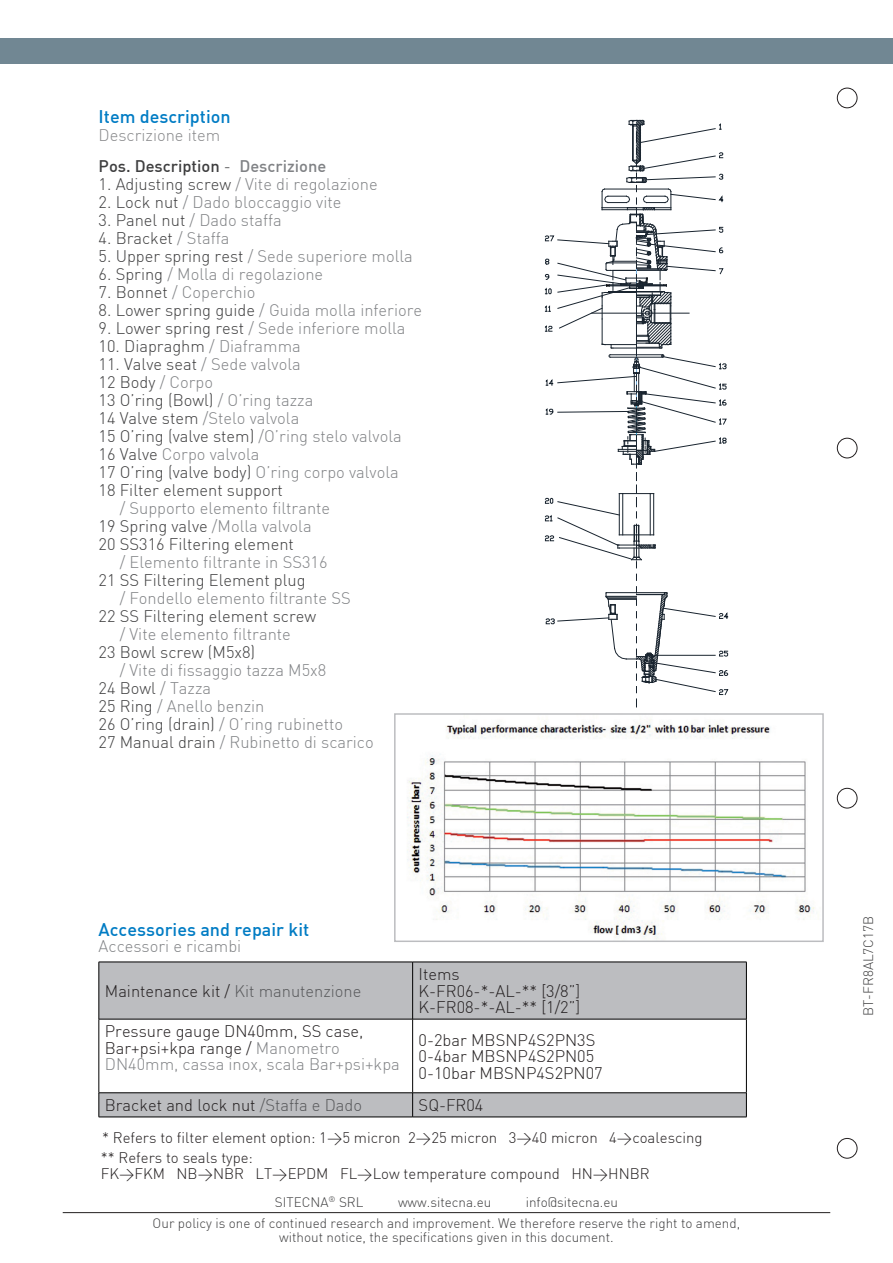
<style>
.page{position:relative;width:893px;height:1263px;background:#fff}
.page>*{position:absolute;margin:0;border:0;box-sizing:border-box;transform-origin:0 0}
.t1{font:500 18px "DIN";color:#007cc4}
.t2{font:300 16.5px "DIN";color:#808285}
.t3{font:300 16.5px "DIN";color:#3e3e3f}
.t4{font:300 16.5px/16.5px "DIN";color:#231f20}
.t5{font:500 16.5px "DIN";color:#3e3e3f}
.t6{font:300 16.5px "DIN";color:#87888a}
.t7{font:300 15px "DIN";color:#231f20}
.t8{font:300 13.5px/21.3px "DIN";color:#3e3e3f}
.s1{font-weight:300}
.s2{color:#808285}
.s3{color:#3e3e3f}
.s4{color:#57585a}
</style>
<div class="page">
<div style="left:0;top:38px;width:893px;height:26px;background:#718793"></div>
<hr style="left:63px;top:1212px;width:767px;height:1px;background:#231f20">
<svg style="left:100px;top:963px;width:646px;height:154px;fill:#bcbdc0"></svg>
<hr style="left:99px;top:962px;width:314px;height:1px;background:#000">
<hr style="left:99px;top:962px;width:1px;height:57px;background:#000">
<hr style="left:413px;top:962px;width:334px;height:1px;background:#000">
<hr style="left:412px;top:962px;width:1px;height:57px;background:#000">
<hr style="left:746px;top:962px;width:1px;height:57px;background:#000">
<hr style="left:99px;top:1019px;width:314px;height:1px;background:#000">
<hr style="left:413px;top:1019px;width:334px;height:1px;background:#000">
<hr style="left:99px;top:1092px;width:314px;height:1px;background:#000">
<svg style="left:99px;top:1093px;width:1px;height:24px"></svg>
<hr style="left:413px;top:1092px;width:334px;height:1px;background:#000">
<svg style="left:412px;top:1093px;width:1px;height:24px"></svg>
<svg style="left:746px;top:1093px;width:1px;height:24px"></svg>
<hr style="left:99px;top:1117px;width:314px;height:1px;background:#000">
<hr style="left:413px;top:1117px;width:334px;height:1px;background:#000">
<hr style="left:99px;top:1019px;width:1px;height:73px;background:#000">
<hr style="left:412px;top:1019px;width:1px;height:73px;background:#000">
<hr style="left:746px;top:1019px;width:1px;height:73px;background:#000">
<img style="left:407px;top:719px;width:408px;height:220px">
<div style="left:394px;top:713px;width:430px;height:229px;border:2px solid #bcbdc0"></div>
<svg style="left:546px;top:587px;width:182px;height:120px"></svg>
<svg style="left:545px;top:120px;width:181px;height:448px"></svg>
<div style="left:837px;top:88px;width:20px;height:20px;border:1px solid #231f20;border-radius:50%"></div>
<div style="left:837px;top:438px;width:20px;height:20px;border:1px solid #231f20;border-radius:50%"></div>
<div style="left:837px;top:788px;width:20px;height:20px;border:1px solid #231f20;border-radius:50%"></div>
<div style="left:837px;top:1138px;width:20px;height:20px;border:1px solid #231f20;border-radius:50%"></div>
<p class="t1" style="left:99px;top:105px;width:134px">Item description</p>
<p class="t6" style="left:99px;top:125px;width:123px">Descrizione item</p>
<p class="t5" style="left:99px;top:156px;width:229px">Pos. Description <span class="s1">-</span> <span class="s2">Descrizione</span></p>
<p class="t2" style="left:99px;top:174px;width:281px"><span class="s3">1. Adjusting screw</span> / Vite di regolazione</p>
<p class="t2" style="left:99px;top:192px;width:244px"><span class="s3">2. Lock nut</span> / Dado bloccaggio vite</p>
<p class="t2" style="left:99px;top:210px;width:185px"><span class="s3">3. Panel nut</span> / Dado staffa</p>
<p class="t3" style="left:99px;top:228px;width:132px">4. Bracket <span class="s2">/ Staffa</span></p>
<p class="t2" style="left:99px;top:246px;width:316px"><span class="s3">5. Upper spring rest</span> / Sede superiore molla</p>
<p class="t2" style="left:99px;top:264px;width:226px"><span class="s3">6. Spring</span> / Molla di regolazione</p>
<p class="t2" style="left:99px;top:282px;width:158px"><span class="s3">7. Bonnet</span> / Coperchio</p>
<p class="t2" style="left:99px;top:300px;width:325px"><span class="s3">8. Lower spring guide</span> / Guida molla inferiore</p>
<p class="t2" style="left:99px;top:318px;width:308px"><span class="s3">9. Lower spring rest</span> / Sede inferiore molla</p>
<p class="t3" style="left:99px;top:336px;width:204px">10. Diapraghm <span class="s2">/ Diaframma</span></p>
<p class="t3" style="left:99px;top:354px;width:204px">11. Valve seat <span class="s2">/ Sede valvola</span></p>
<p class="t3" style="left:99px;top:372px;width:116px">12 Body <span class="s2">/ Corpo</span></p>
<p class="t3" style="left:99px;top:390px;width:216px">13 O’ring (Bowl) <span class="s2">/ O’ring tazza</span></p>
<p class="t2" style="left:99px;top:408px;width:202px"><span class="s3">14 Valve stem</span> /Stelo valvola</p>
<p class="t3" style="left:99px;top:426px;width:305px">15 O’ring (valve stem) <span class="s2">/O’ring stelo valvola</span></p>
<p class="t2" style="left:99px;top:444px;width:162px"><span class="s3">16 Valve</span> Corpo valvola</p>
<p class="t3" style="left:99px;top:462px;width:302px">17 O’ring (valve body) <span class="s2">O’ring corpo valvola</span></p>
<p class="t3" style="left:99px;top:480px;width:186px">18 Filter element support</p>
<p class="t2" style="left:120px;top:498px;width:212px">/ Supporto elemento filtrante</p>
<p class="t3" style="left:99px;top:516px;width:215px">19 Spring valve <span class="s2">/Molla valvola</span></p>
<p class="t3" style="left:99px;top:534px;width:197px">20 SS316 Filtering element</p>
<p class="t2" style="left:120px;top:552px;width:209px">/ Elemento filtrante in SS316</p>
<p class="t3" style="left:99px;top:570px;width:209px">21 SS Filtering Element plug</p>
<p class="t2" style="left:120px;top:588px;width:233px">/ Fondello elemento filtrante SS</p>
<p class="t3" style="left:99px;top:606px;width:219px">22 SS Filtering element screw</p>
<p class="t2" style="left:120px;top:624px;width:173px">/ Vite elemento filtrante</p>
<p class="t3" style="left:99px;top:642px;width:158px">23 Bowl screw (M5x8)</p>
<p class="t2" style="left:120px;top:660px;width:208px">/ Vite di fissaggio tazza M5x8</p>
<p class="t3" style="left:99px;top:678px;width:114px">24 Bowl <span class="s2">/ Tazza</span></p>
<p class="t2" style="left:99px;top:696px;width:167px"><span class="s3">25 Ring</span> / Anello benzin</p>
<p class="t2" style="left:99px;top:714px;width:246px"><span class="s3">26 O’ring (drain)</span> / O’ring rubinetto</p>
<p class="t2" style="left:99px;top:732px;width:277px"><span class="s3">27 Manual drain</span> / Rubinetto di scarico</p>
<p class="t1" style="left:99px;top:918px;width:212px">Accessories and repair kit</p>
<p class="t2" style="left:99px;top:936px;width:144px">Accessori e ricambi</p>
<p class="t4" style="left:105px;top:982px;width:258px">Maintenance kit / <span class="s4">Kit manutenzione</span></p>
<p class="t4" style="left:419px;top:966px;width:43px">Items</p>
<p class="t4" style="left:419px;top:982px;width:163px">K-FR06-*-AL-** [3/8”]</p>
<p class="t4" style="left:419px;top:999px;width:163px">K-FR08-*-AL-** [1/2”]</p>
<p class="t4" style="left:105px;top:1023px;width:297px">Pressure gauge DN40mm, SS case,<br>Bar+psi+kpa range / <span class="s2">Manometro<br>DN40mm, cassa inox, scala Bar+psi+kpa</span></p>
<p class="t4" style="left:419px;top:1031px;width:178px">0-2bar MBSNP4S2PN3S</p>
<p class="t4" style="left:419px;top:1048px;width:177px">0-4bar MBSNP4S2PN05</p>
<p class="t4" style="left:419px;top:1064px;width:186px">0-10bar MBSNP4S2PN07</p>
<p class="t4" style="left:105px;top:1096px;width:259px">Bracket and lock nut <span class="s4">/Staffa e Dado</span></p>
<p class="t4" style="left:419px;top:1096px;width:66px">SQ-FR04</p>
<p class="t7" style="left:101px;top:1148px;width:154px">** Refers to seals type:</p>
<p class="t7" style="left:101px;top:1164px;width:550px">FK&gt;FKM NB&gt;NBR LT&gt;EPDM FL&gt;Low temperature compound HN&gt;HNBR</p>
<p class="t7" style="left:102px;top:1129px;width:602px">* Refers to filter element option: 1&gt;5 micron 2&gt;25 micron 3&gt;40 micron 4&gt;coalescing</p>
<p class="t8" style="left:275px;top:1191px;width:90px">SITECNA<sup>®</sup> SRL</p>
<p class="t8" style="left:398px;top:1191px;width:95px">www.sitecna.eu</p>
<p class="t8" style="left:153px;top:1191px;width:589px;text-indent:373px">info@sitecna.eu<br>Our policy is one of continued research and improvement. We therefore reserve the right to amend,</p>
<p class="t8" style="left:279px;top:1226px;width:336px">without notice, the specifications given in this document.</p>
<p class="t8" style="left:857px;top:1016px;width:102px;rotate:-90deg">BT-FR8AL7C17B</p>
</div>
